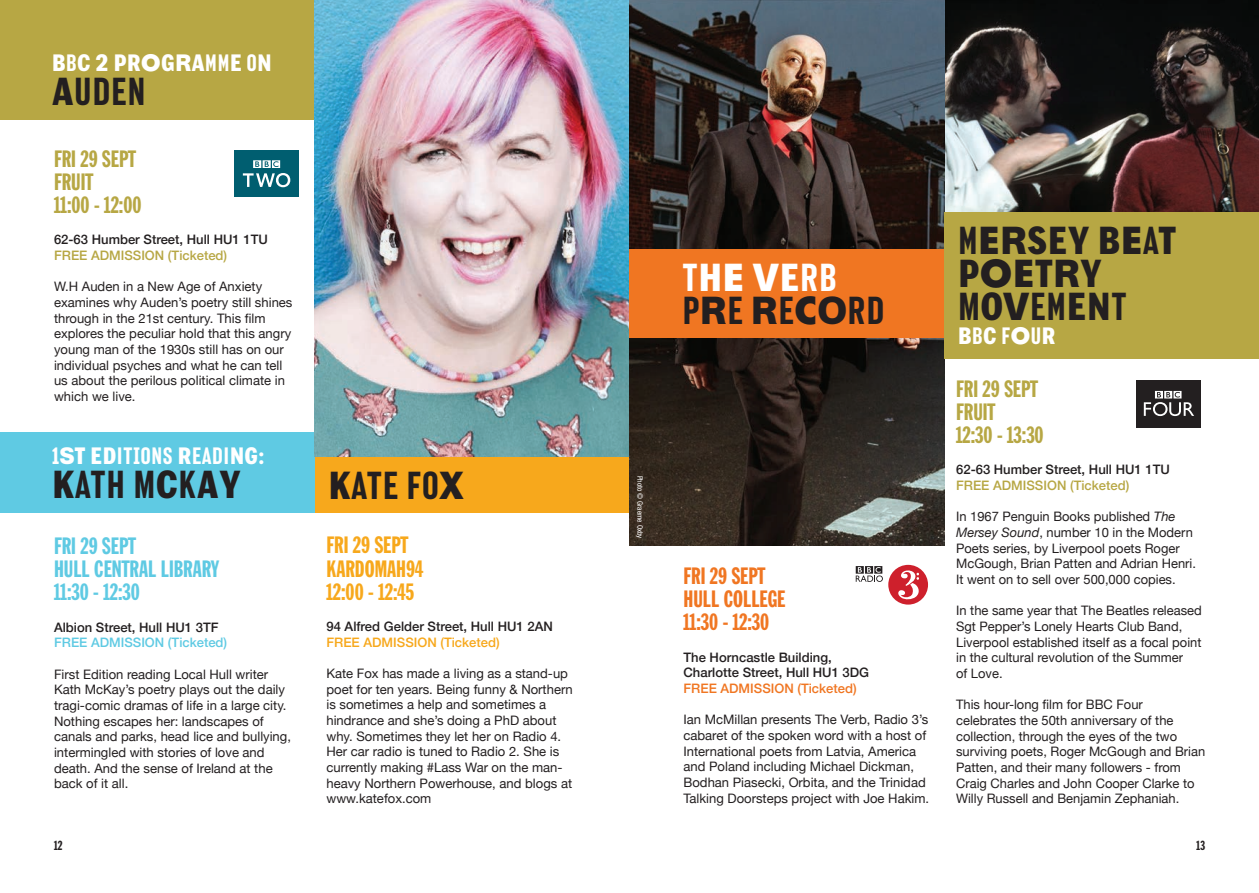
<style>
.page{position:relative;width:1259px;height:893px;background:#fff}
.page>*{position:absolute;margin:0;border:0;box-sizing:border-box;transform-origin:0 0}
.t1{font:42px/33px "Local Gothic";color:#231f20}
.t2{font:42px "Local Gothic";color:#fff}
.t3{font:25.5px "Local Gothic";color:#fff}
.t4{font:23.25px/23.2px "Franklin Gothic Std Extra Cond";color:#b7a744}
.t5{font:23.25px/23.2px "Franklin Gothic Std Extra Cond";color:#5fcae3}
.t6{font:23.25px/23.2px "Franklin Gothic Std Extra Cond";color:#f07622}
.t7{font:23.25px/23.2px "Franklin Gothic Std Extra Cond";color:#f7a81c}
.t8{font:13.05px/15.6px "Helvetica Neue";color:#231f20}
.t9{font:500 13.05px/15.6px "Helvetica Neue";color:#231f20}
.t10{font:500 13.05px "Helvetica Neue";color:#b7a744}
.t11{font:500 13.05px "Helvetica Neue";color:#f7a81c}
.t12{font:500 13.05px "Helvetica Neue";color:#5fcae3}
.t13{font:500 13.05px "Helvetica Neue";color:#f07622}
.t14{font:13.05px "Franklin Gothic Std Extra Cond";color:#231f20}
.t15{font:condensed 7.5px "Helvetica Neue LT Pro";color:#fff}
.s1{font-style:italic}
</style>
<div class="page">
<img style="left:944px;top:0;width:315px;height:212px">
<div style="left:0;top:0;width:315px;height:119px;background:#b7a744"></div>
<div style="left:0;top:433px;width:315px;height:80px;background:#5fcae3"></div>
<img style="left:315px;top:0;width:314px;height:457px">
<div style="left:315px;top:457px;width:314px;height:56px;background:#f7a81c"></div>
<img style="left:629px;top:0;width:315px;height:546px">
<div style="left:629px;top:249px;width:315px;height:89px;background:#f07622"></div>
<div style="left:944px;top:212px;width:315px;height:146px;background:#b7a744"></div>
<svg style="left:855px;top:565px;width:73px;height:40px"></svg>
<div style="left:1136px;top:380px;width:64px;height:48px;background:#231f20"></div>
<svg style="left:1143px;top:391px;width:51px;height:25px"></svg>
<div style="left:234px;top:150px;width:65px;height:47px;background:#005e70"></div>
<svg style="left:243px;top:160px;width:47px;height:27px"></svg>
<h2 class="t3" style="left:52px;top:48px;width:78px">BB C 2 PRO</h2>
<h2 class="t3" style="left:161px;top:48px;width:109px">GRAMME ON</h2>
<h1 class="t1" style="left:52px;top:75px;width:96px">AUDEN</h1>
<h3 class="t4" style="left:54px;top:148px;width:89px">FRI 29 SEPT<br>FRUIT<br>11:00 - 12:00</h3>
<p class="t9" style="left:54px;top:231px;width:215px">62-63 Humber Street, Hull HU1 1TU</p>
<p class="t10" style="left:54px;top:245px;width:175px">FREE ADMISSION (Ticketed)</p>
<p class="t8" style="left:54px;top:280px;width:240px">W.H Auden in a New Age of Anxiety examines why Auden’s poetry still shines through in the 21st century. This film explores the peculiar hold that this angry young man of the 1930s still has on our individual psyches and what he can tell us about the perilous political climate in which we live.</p>
<h2 class="t3" style="left:52px;top:441px;width:214px">1ST EDITIONS READING:</h2>
<h1 class="t1" style="left:52px;top:468px;width:191px">KATH MCKAY</h1>
<h3 class="t5" style="left:54px;top:535px;width:166px">FRI 29 SEPT<br>HULL CENTRAL LIBRARY<br>11:30 - 12:30</h3>
<p class="t9" style="left:54px;top:618px;width:166px">Albion Street, Hull HU1 3TF</p>
<p class="t12" style="left:54px;top:632px;width:175px">FREE ADMISSION (Ticketed)</p>
<p class="t8" style="left:54px;top:667px;width:238px">First Edition reading Local Hull writer Kath McKay’s poetry plays out the daily tragi-comic dramas of life in a large city.<br>Nothing escapes her: landscapes of canals and parks, head lice and bullying, intermingled with stories of love and death. And the sense of Ireland at the back of it all.</p>
<h1 class="t1" style="left:328px;top:468px;width:137px">KATE FOX</h1>
<h3 class="t7" style="left:326px;top:534px;width:98px">FRI 29 SEPT<br>KARDOMAH94<br>12:00 - 12:45</h3>
<p class="t9" style="left:326px;top:618px;width:228px">94 Alfred Gelder Street, Hull HU1 2AN</p>
<p class="t11" style="left:326px;top:632px;width:175px">FREE ADMISSION (Ticketed)</p>
<p class="t8" style="left:326px;top:666px;width:248px">Kate Fox has made a living as a stand-up poet for ten years. Being funny &amp; Northern is sometimes a help and sometimes a hindrance and she’s doing a PhD about why. Sometimes they let her on Radio 4.<br>Her car radio is tuned to Radio 2. She is currently making #Lass War on the man&shy;heavy Northern Powerhouse, and blogs at www.katefox.com</p>
<p class="t15" style="left:644px;top:476px;width:64px;rotate:90deg">Photo © Graeme Oxby</p>
<h1 class="t2" style="left:682px;top:253px;width:156px">THE VERB</h1>
<h1 class="t1" style="left:682px;top:294px;width:200px">PRE RECORD</h1>
<h3 class="t6" style="left:683px;top:565px;width:103px">FRI 29 SEPT<br>HULL COLLEGE<br>11:30 - 12:30</h3>
<p class="t9" style="left:683px;top:648px;width:187px">The Horncastle Building,<br>Charlotte Street, Hull HU1 3DG</p>
<p class="t13" style="left:683px;top:678px;width:175px">FREE ADMISSION (Ticketed)</p>
<p class="t8" style="left:683px;top:713px;width:247px">Ian McMillan presents The Verb, Radio 3’s cabaret of the spoken word with a host of International poets from Latvia, America and Poland including Michael Dickman, Bodhan Piasecki, Orbita, and the Trinidad Talking Doorsteps project with Joe Hakim.</p>
<h1 class="t1" style="left:957px;top:223px;width:219px">MERSEY BEAT<br>POETRY<br>MOVEMENT</h1>
<h2 class="t3" style="left:957px;top:321px;width:58px">BB C FOUR</h2>
<h3 class="t4" style="left:956px;top:378px;width:89px">FRI 29 SEPT<br>FRUIT<br>12:30 - 13:30</h3>
<p class="t9" style="left:956px;top:461px;width:215px">62-63 Humber Street, Hull HU1 1TU</p>
<p class="t10" style="left:956px;top:475px;width:175px">FREE ADMISSION (Ticketed)</p>
<p class="t8" style="left:956px;top:510px;width:241px">In 1967 Penguin Books published <span class="s1">The Mersey Sound</span>, number 10 in the Modern Poets series, by Liverpool poets Roger McGough, Brian Patten and Adrian Henri.<br>It went on to sell over 500,000 copies.</p>
<p class="t8" style="left:956px;top:604px;width:247px">In the same year that The Beatles released Sgt Pepper’s Lonely Hearts Club Band, Liverpool established itself as a focal point in the cultural revolution of the Summer<br>of Love.</p>
<p class="t8" style="left:956px;top:698px;width:250px">This hour-long film for BBC Four celebrates the 50th anniversary of the collection, through the eyes of the two surviving poets, Roger McGough and Brian Patten, and their many followers - from Craig Charles and John Cooper Clarke to Willy Russell and Benjamin Zephaniah.</p>
<p class="t14" style="left:54px;top:838px;width:10px">12</p>
<p class="t14" style="left:1196px;top:838px;width:10px">13</p>
</div>
